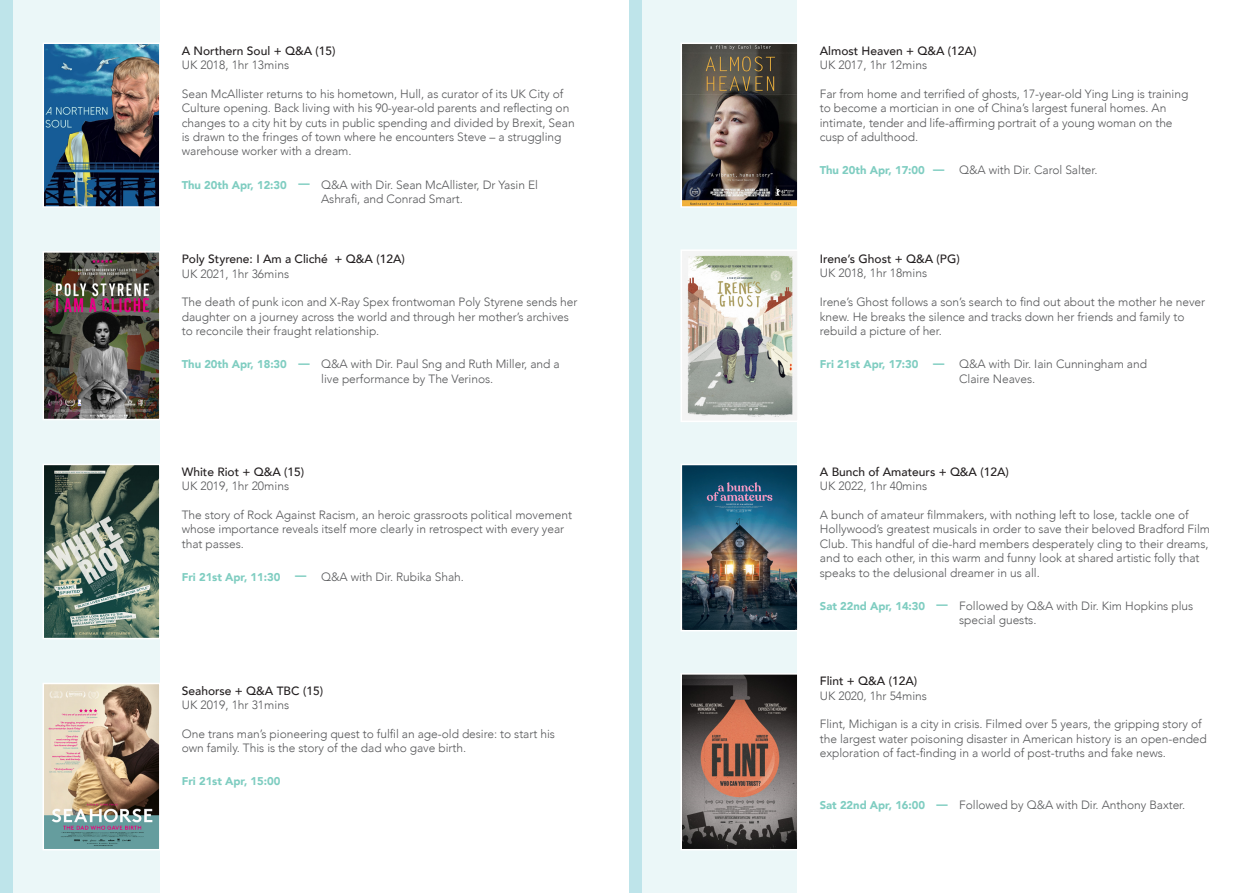
<style>
.page{position:relative;width:1259px;height:893px;background:#fff}
.page>*{position:absolute;margin:0;border:0;box-sizing:border-box;transform-origin:0 0}
.Films_-_Description{font:300 12px/14.4px "Avenir";letter-spacing:-.005em;color:#57585a}
.t1{font:500 12px "Avenir";color:#231f20}
.Body_-_On_White_-_Li{font:900 11.25px "Avenir";letter-spacing:-.005em;color:#7fcdc1}
</style>
<div class="page">
<div style="left:629px;top:0;width:168px;height:893px;background:#ebf7f8"></div>
<div style="left:0;top:0;width:159px;height:893px;background:#ebf7f8"></div>
<div style="left:629px;top:0;width:13px;height:893px;background:#bee4ea"></div>
<div style="left:0;top:0;width:13px;height:893px;background:#bee4ea"></div>
<svg style="left:681px;top:249px;width:116px;height:173px"></svg>
<img style="left:681px;top:43px;width:117px;height:165px">
<svg style="left:43px;top:463px;width:117px;height:177px"></svg>
<img style="left:43px;top:42px;width:117px;height:166px">
<img style="left:43px;top:682px;width:117px;height:169px">
<svg style="left:681px;top:673px;width:116px;height:177px"></svg>
<img style="left:43px;top:250px;width:117px;height:171px">
<img style="left:681px;top:464px;width:117px;height:167px">
<p class="t1" style="left:182px;top:40px;width:155px">A Northern Soul + Q&amp;A (15)</p>
<p class="Films_-_Description" style="left:182px;top:58px;width:109px">UK 2018, 1hr 13mins</p>
<p class="Films_-_Description" style="left:182px;top:86px;width:394px">Sean McAllister returns to his hometown, Hull, as curator of its UK City of Culture opening. Back living with his 90-year-old parents and reflecting on changes to a city hit by cuts in public spending and divided by Brexit, Sean is drawn to the fringes of town where he encounters Steve – a struggling warehouse worker with a dream.</p>
<p class="Body_-_On_White_-_Li" style="left:182px;top:175px;width:106px">Thu 20th Apr, 12:30</p>
<p class="Films_-_Description" style="left:321px;top:177px;width:218px">Q&amp;A with Dir. Sean McAllister, Dr Yasin El<br>Ashrafi, and Conrad Smart.</p>
<p class="Body_-_On_White_-_Li" style="left:298px;top:174px;width:13px">—</p>
<p class="t1" style="left:182px;top:249px;width:224px">Poly Styrene: I Am a Cliché + Q&amp;A (12A)</p>
<p class="Films_-_Description" style="left:182px;top:266px;width:109px">UK 2021, 1hr 36mins</p>
<p class="Films_-_Description" style="left:182px;top:295px;width:397px">The death of punk icon and X-Ray Spex frontwoman Poly Styrene sends her daughter on a journey across the world and through her mother’s archives to reconcile their fraught relationship.</p>
<p class="Body_-_On_White_-_Li" style="left:182px;top:355px;width:106px">Thu 20th Apr, 18:30</p>
<p class="Films_-_Description" style="left:321px;top:357px;width:240px">Q&amp;A with Dir. Paul Sng and Ruth Miller, and a live performance by The Verinos.</p>
<p class="Body_-_On_White_-_Li" style="left:298px;top:353px;width:13px">—</p>
<p class="t1" style="left:182px;top:461px;width:124px">White Riot + Q&amp;A (15)</p>
<p class="Films_-_Description" style="left:182px;top:479px;width:109px">UK 2019, 1hr 20mins</p>
<p class="Films_-_Description" style="left:182px;top:508px;width:392px">The story of Rock Against Racism, an heroic grassroots political movement whose importance reveals itself more clearly in retrospect with every year that passes.</p>
<p class="Body_-_On_White_-_Li" style="left:182px;top:567px;width:100px">Fri 21st Apr, 11:30</p>
<p class="Body_-_On_White_-_Li" style="left:295px;top:566px;width:13px">—</p>
<p class="Films_-_Description" style="left:321px;top:570px;width:144px">Q&amp;A with Dir. Rubika Shah.</p>
<p class="t1" style="left:182px;top:680px;width:143px">Seahorse + Q&amp;A TBC (15)</p>
<p class="Films_-_Description" style="left:182px;top:698px;width:109px">UK 2019, 1hr 31mins</p>
<p class="Films_-_Description" style="left:182px;top:727px;width:375px">One trans man’s pioneering quest to fulfil an age-old desire: to start his own family. This is the story of the dad who gave birth.</p>
<p class="Body_-_On_White_-_Li" style="left:182px;top:771px;width:100px">Fri 21st Apr, 15:00</p>
<p class="t1" style="left:820px;top:40px;width:158px">Almost Heaven + Q&amp;A (12A)</p>
<p class="Films_-_Description" style="left:820px;top:58px;width:109px">UK 2017, 1hr 12mins</p>
<p class="Films_-_Description" style="left:820px;top:86px;width:370px">Far from home and terrified of ghosts, 17-year-old Ying Ling is training to become a mortician in one of China’s largest funeral homes. An intimate, tender and life-affirming portrait of a young woman on the cusp of adulthood.</p>
<p class="Body_-_On_White_-_Li" style="left:820px;top:161px;width:106px">Thu 20th Apr, 17:00</p>
<p class="Body_-_On_White_-_Li" style="left:933px;top:159px;width:13px">—</p>
<p class="Films_-_Description" style="left:959px;top:163px;width:140px">Q&amp;A with Dir. Carol Salter.</p>
<p class="t1" style="left:820px;top:248px;width:141px">Irene’s Ghost + Q&amp;A (PG)</p>
<p class="Films_-_Description" style="left:820px;top:266px;width:109px">UK 2018, 1hr 18mins</p>
<p class="Films_-_Description" style="left:820px;top:295px;width:387px">Irene’s Ghost follows a son’s search to find out about the mother he never knew. He breaks the silence and tracks down her friends and family to rebuild a picture of her.</p>
<p class="Body_-_On_White_-_Li" style="left:820px;top:355px;width:100px">Fri 21st Apr, 17:30</p>
<p class="Films_-_Description" style="left:959px;top:357px;width:189px">Q&amp;A with Dir. Iain Cunningham and<br>Claire Neaves.</p>
<p class="Body_-_On_White_-_Li" style="left:933px;top:353px;width:13px">—</p>
<p class="t1" style="left:820px;top:461px;width:190px">A Bunch of Amateurs + Q&amp;A (12A)</p>
<p class="Films_-_Description" style="left:820px;top:479px;width:109px">UK 2022, 1hr 40mins</p>
<p class="Films_-_Description" style="left:820px;top:508px;width:392px">A bunch of amateur filmmakers, with nothing left to lose, tackle one of Hollywood’s greatest musicals in order to save their beloved Bradford Film Club. This handful of die-hard members desperately cling to their dreams, and to each other, in this warm and funny look at shared artistic folly that speaks to the delusional dreamer in us all.</p>
<p class="Body_-_On_White_-_Li" style="left:820px;top:596px;width:107px">Sat 22nd Apr, 14:30</p>
<p class="Films_-_Description" style="left:959px;top:598px;width:235px">Followed by Q&amp;A with Dir. Kim Hopkins plus special guests.</p>
<p class="Body_-_On_White_-_Li" style="left:936px;top:595px;width:13px">—</p>
<p class="t1" style="left:820px;top:671px;width:99px">Flint + Q&amp;A (12A)</p>
<p class="Films_-_Description" style="left:820px;top:688px;width:109px">UK 2020, 1hr 54mins</p>
<p class="Films_-_Description" style="left:820px;top:717px;width:388px">Flint, Michigan is a city in crisis. Filmed over 5 years, the gripping story of the largest water poisoning disaster in American history is an open-ended exploration of fact-finding in a world of post-truths and fake news.</p>
<p class="Body_-_On_White_-_Li" style="left:820px;top:796px;width:107px">Sat 22nd Apr, 16:00</p>
<p class="Body_-_On_White_-_Li" style="left:936px;top:794px;width:13px">—</p>
<p class="Films_-_Description" style="left:959px;top:798px;width:227px">Followed by Q&amp;A with Dir. Anthony Baxter.</p>
</div>
